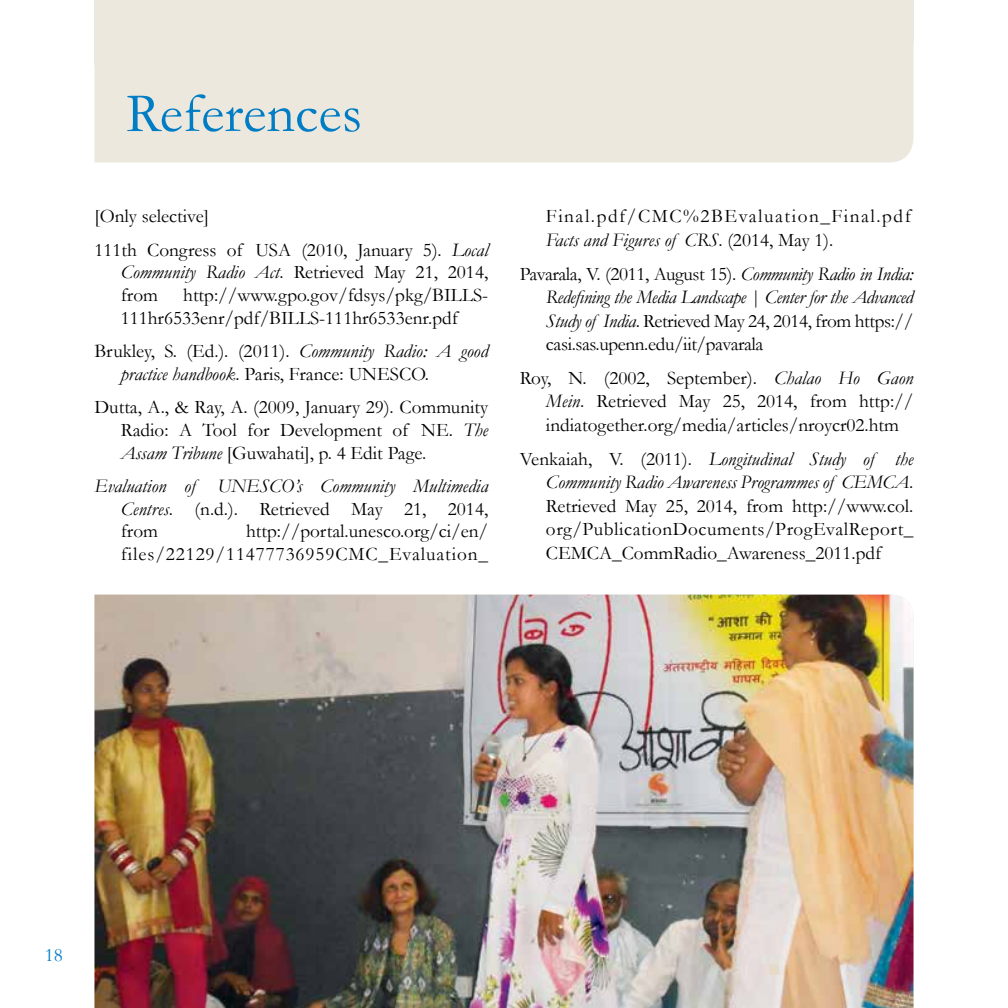
<style>
.page{position:relative;width:1008px;height:1008px;background:#fff}
.page>*{position:absolute;margin:0;border:0;box-sizing:border-box;transform-origin:0 0}
.t1{font:56px "Garamond";color:#007dc5}
.t2{font:19.25px/23.4px "Garamond";color:#000}
.t3{font:italic 19.25px/22.8px "Garamond";color:#000;text-align:justify}
.t4{font:19.25px/22.8px "Garamond";letter-spacing:.045em;color:#000;text-align:right}
.t5{font:19.25px/23.4px "Garamond";letter-spacing:.08em;color:#000}
.t6{font:19.25px "Garamond";color:#007dc5}
.s1{font-style:italic}
.s2{font-style:normal}
</style>
<div class="page">
<div style="left:94px;top:0;width:820px;height:162px;background:#ece8dd"></div>
<img style="left:94px;top:595px;width:820px;height:413px">
<h1 class="t1" style="left:126px;top:76px;width:238px">References</h1>
<p class="t2" style="left:94px;top:199px;width:395px;line-height:33.2px">[Only selective]<br>111th Congress of USA (2010, January 5). <span class="s1">Local</span></p>
<p class="t2" style="left:121px;top:260px;width:369px;line-height:22.8px"><span class="s1">Community Radio Act</span>. Retrieved May 21, 2014, from</p>
<p class="t2" style="left:121px;top:283px;width:369px;line-height:22.8px;text-indent:62px">http://www.gpo.gov/fdsys/pkg/BILLS-<br>111hr6533enr/pdf/BILLS-111hr6533enr.pdf</p>
<p class="t2" style="left:121px;top:339px;width:369px;line-height:22.8px;text-indent:-26px">Brukley, S. (Ed.). (2011). <span class="s1">Community Radio: A good practice handbook</span>. Paris, France: UNESCO.</p>
<p class="t2" style="left:121px;top:395px;width:369px;line-height:22.8px;text-align:justify;text-indent:-26px">Dutta, A., &amp; Ray, A. (2009, January 29). Community Radio: A Tool for Development of NE. <span class="s1">The Assam Tribune</span> [Guwahati], p. 4 Edit Page.</p>
<p class="t3" style="left:121px;top:474px;width:369px;text-indent:-26px">Evaluation of UNESCO’s Community Multimedia Centres<span class="s2">. (n.d.). Retrieved May 21, 2014, from</span></p>
<p class="t4" style="left:121px;top:519px;width:369px">http://portal.unesco.org/ci/en/ files/22129/11477736959CMC_Evaluation_</p>
<p class="t5" style="left:546px;top:204px;width:367px">Final.pdf/CMC%2BEvaluation_Final.pdf<br><span class="s1">Facts and Figures of CRS</span>. (2014, May 1).</p>
<p class="t2" style="left:546px;top:261px;width:369px;text-align:justify;text-indent:-26px">Pavarala, V. (2011, August 15). <span class="s1">Community Radio in India:<br>Redefining the Media Landscape | Center for the Advanced Study of India</span>. Retrieved May 24, 2014, from https:// casi.sas.upenn.edu/iit/pavarala</p>
<p class="t2" style="left:546px;top:366px;width:369px;text-align:justify;text-indent:-26px">Roy, N. (2002, September). <span class="s1">Chalao Ho Gaon Mein</span>. Retrieved May 25, 2014, from http:// indiatogether.org/media/articles/nroycr02.htm</p>
<p class="t2" style="left:546px;top:447px;width:369px;text-align:justify;text-indent:-26px">Venkaiah, V. (2011). <span class="s1">Longitudinal Study of the Community Radio Awareness Programmes of CEMCA</span>.<br>Retrieved May 25, 2014, from http://www.col. org/PublicationDocuments/ProgEvalReport_ CEMCA_CommRadio_Awareness_2011.pdf</p>
<p class="t6" style="left:45px;top:942px;width:20px">18</p>
</div>
